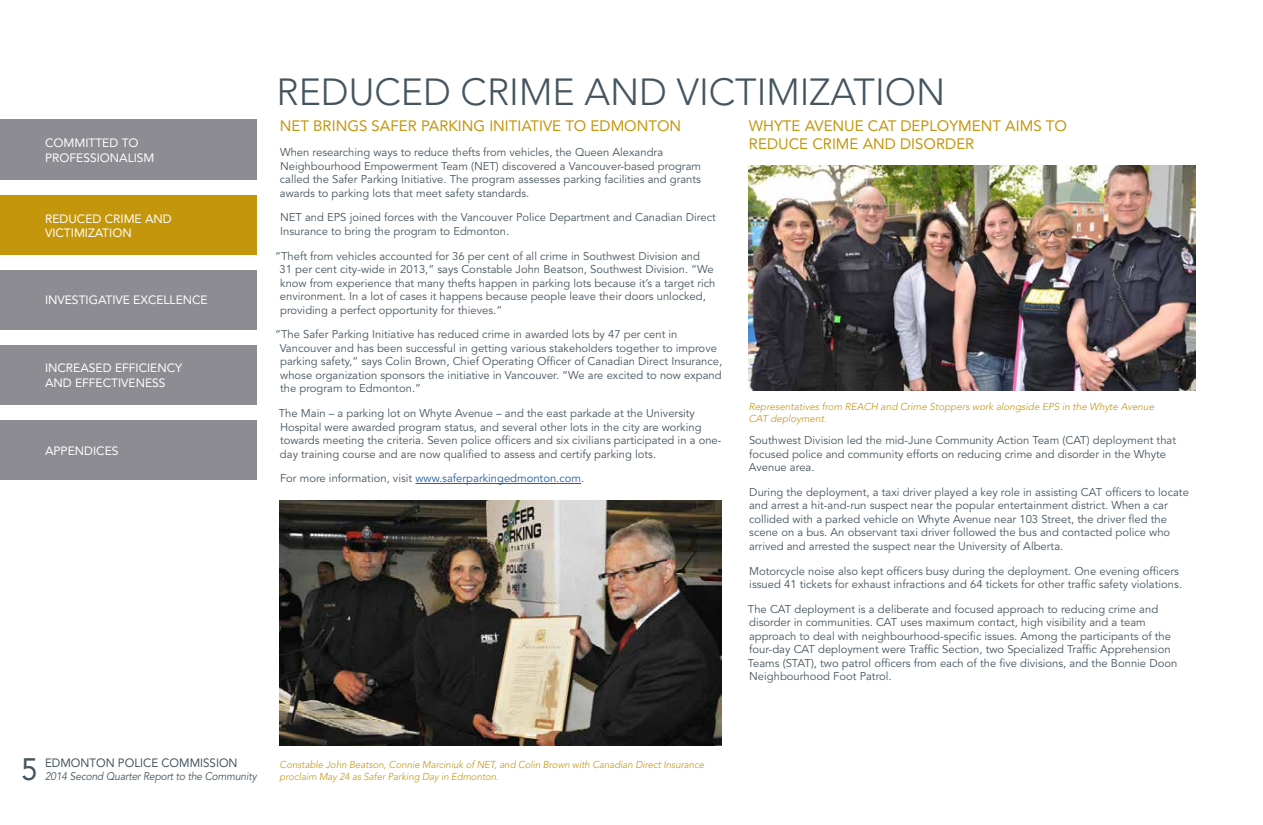
<style>
.page{position:relative;width:1263px;height:825px;background:#fff}
.page>*{position:absolute;margin:0;border:0;box-sizing:border-box;transform-origin:0 0}
.t1{font:300 37.5px "Avenir";color:#455560}
.t2{font:30.75px "Avenir";color:#455560;scale:.96 1}
.t3{font:15px/18px "Avenir";color:#c4960c}
.t4{font:12px/14.4px "Avenir";color:#fff}
.t5{font:12px "Avenir";color:#455560;scale:.96 1}
.t6{font:11.25px/13.5px "Avenir";color:#455560}
.t7{font:11.25px "Avenir";color:#215e9e}
.t8{font:italic 11px "Avenir";letter-spacing:-.015em;color:#455560;scale:.93 1}
.t9{font:italic 300 10px/12px "Avenir";letter-spacing:-.005em;color:#c4960c}
.s1{color:#455560}
</style>
<div class="page">
<div style="left:0;top:120px;width:257px;height:60px;background:#8d8c92"></div>
<div style="left:0;top:195px;width:257px;height:60px;background:#c4960c"></div>
<div style="left:0;top:270px;width:257px;height:60px;background:#8d8c92"></div>
<div style="left:0;top:420px;width:257px;height:60px;background:#8d8c92"></div>
<div style="left:0;top:345px;width:257px;height:60px;background:#8d8c92"></div>
<hr style="left:415px;top:483px;width:166px;height:1px;background:#215e9e">
<img style="left:280px;top:500px;width:441px;height:246px">
<img style="left:748px;top:166px;width:447px;height:225px">
<p class="t4" style="left:45px;top:136px;width:111px">COMMITTED TO<br>PROFESSIONALISM</p>
<p class="t4" style="left:45px;top:211px;width:128px">REDUCED CRIME AND<br>VICTIMIZATION</p>
<p class="t4" style="left:45px;top:293px;width:164px">INVESTIGATIVE EXCELLENCE</p>
<p class="t4" style="left:45px;top:361px;width:139px">INCREASED EFFICIENCY<br>AND EFFECTIVENESS</p>
<p class="t4" style="left:45px;top:443px;width:75px">APPENDICES</p>
<h1 class="t1" style="left:276px;top:70px;width:670px">REDUCED CRIME AND VICTIMIZATION</h1>
<h3 class="t3" style="left:280px;top:117px;width:403px">NET BRINGS SAFER PARKING INITIATIVE TO EDMONTON</h3>
<p class="t6" style="left:280px;top:146px;width:423px">When researching ways to reduce thefts from vehicles, the Queen Alexandra Neighbourhood Empowerment Team (NET) discovered a Vancouver-based program called the Safer Parking Initiative. The program assesses parking facilities and grants awards to parking lots that meet safety standards.</p>
<p class="t6" style="left:280px;top:211px;width:437px">NET and EPS joined forces with the Vancouver Police Department and Canadian Direct<br>Insurance to bring the program to Edmonton.</p>
<p class="t6" style="left:280px;top:249px;width:437px;text-indent:-4px">“Theft from vehicles accounted for 36 per cent of all crime in Southwest Division and<br>31 per cent city-wide in 2013,” says Constable John Beatson, Southwest Division. “We know from experience that many thefts happen in parking lots because it’s a target rich environment. In a lot of cases it happens because people leave their doors unlocked, providing a perfect opportunity for thieves.”</p>
<p class="t6" style="left:280px;top:328px;width:444px;text-indent:-4px">“The Safer Parking Initiative has reduced crime in awarded lots by 47 per cent in Vancouver and has been successful in getting various stakeholders together to improve parking safety,” says Colin Brown, Chief Operating Officer of Canadian Direct Insurance, whose organization sponsors the initiative in Vancouver. “We are excited to now expand the program to Edmonton.”</p>
<p class="t6" style="left:279px;top:407px;width:444px">The Main – a parking lot on Whyte Avenue – and the east parkade at the University Hospital were awarded program status, and several other lots in the city are working towards meeting the criteria. Seven police officers and six civilians participated in a one&shy;day training course and are now qualified to assess and certify parking lots.</p>
<p class="t7" style="left:280px;top:472px;width:306px"><span class="s1">For more information, visit</span> www.saferparkingedmonton.com<span class="s1">.</span></p>
<h3 class="t3" style="left:748px;top:117px;width:320px">WHYTE AVENUE CAT DEPLOYMENT AIMS TO<br>REDUCE CRIME AND DISORDER</h3>
<p class="t9" style="left:748px;top:401px;width:407px">Representatives from REACH and Crime Stoppers work alongside EPS in the Whyte Avenue<br>CAT deployment.</p>
<p class="t6" style="left:749px;top:434px;width:429px">Southwest Division led the mid-June Community Action Team (CAT) deployment that focused police and community efforts on reducing crime and disorder in the Whyte<br>Avenue area.</p>
<p class="t6" style="left:749px;top:486px;width:441px">During the deployment, a taxi driver played a key role in assisting CAT officers to locate and arrest a hit-and-run suspect near the popular entertainment district. When a car collided with a parked vehicle on Whyte Avenue near 103 Street, the driver fled the scene on a bus. An observant taxi driver followed the bus and contacted police who arrived and arrested the suspect near the University of Alberta.</p>
<p class="t6" style="left:749px;top:564px;width:434px">Motorcycle noise also kept officers busy during the deployment. One evening officers issued 41 tickets for exhaust infractions and 64 tickets for other traffic safety violations.</p>
<p class="t6" style="left:748px;top:603px;width:431px">The CAT deployment is a deliberate and focused approach to reducing crime and disorder in communities. CAT uses maximum contact, high visibility and a team approach to deal with neighbourhood-specific issues. Among the participants of the four-day CAT deployment were Traffic Section, two Specialized Traffic Apprehension Teams (STAT), two patrol officers from each of the five divisions, and the Bonnie Doon Neighbourhood Foot Patrol.</p>
<h2 class="t2" style="left:21px;top:751px;width:19px">5</h2>
<p class="t5" style="left:45px;top:756px;width:202px">EDMONTON POLICE COMMISSION</p>
<p class="t8" style="left:45px;top:770px;width:229px">2014 Second Quarter Report to the Community</p>
<p class="t9" style="left:280px;top:758px;width:426px">Constable John Beatson, Connie Marciniuk of NET, and Colin Brown with Canadian Direct Insurance proclaim May 24 as Safer Parking Day in Edmonton.</p>
</div>
